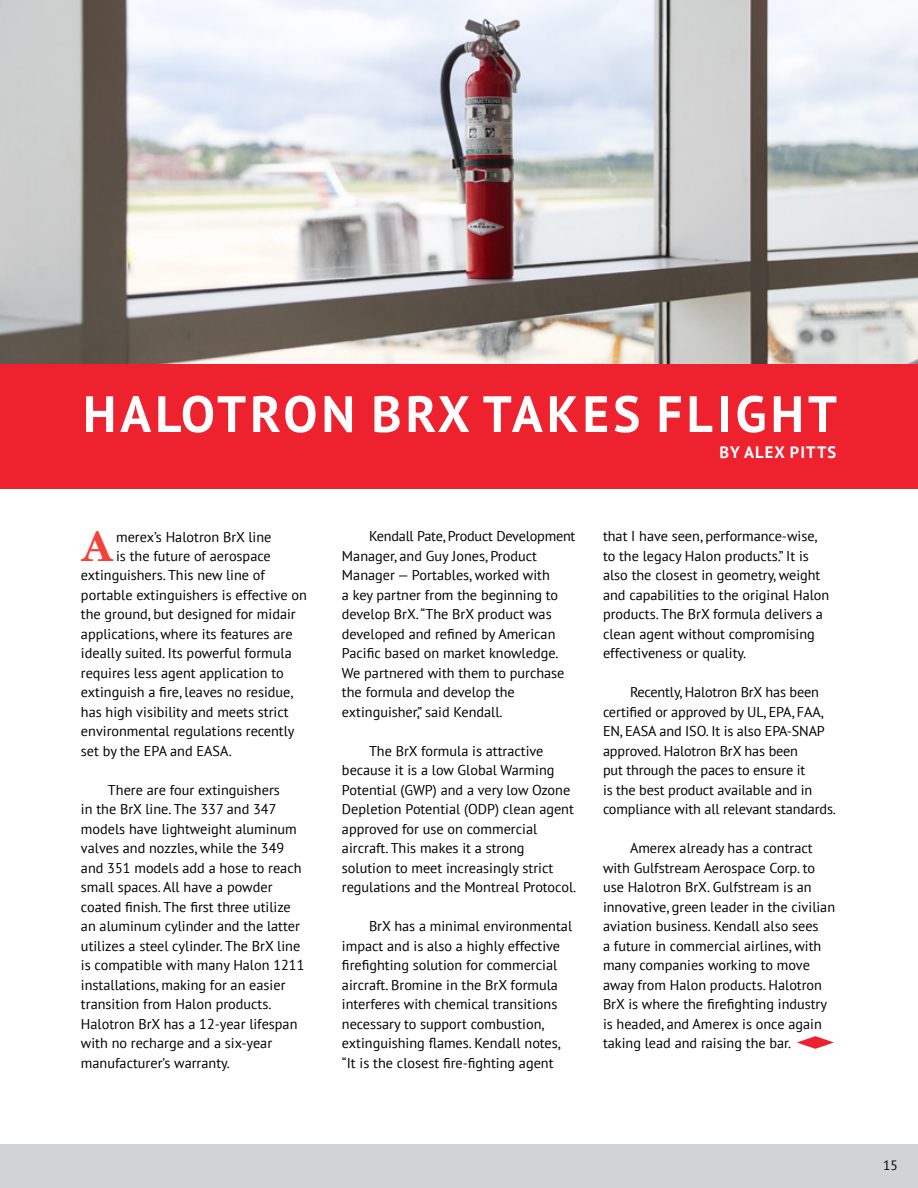
<style>
.page{position:relative;width:918px;height:1188px;background:#fff}
.page>*{position:absolute;margin:0;border:0;box-sizing:border-box;transform-origin:0 0}
.t1{font:700 51px "PT Sans";letter-spacing:.08em;color:#fff}
.t2{font:700 42.6px "Century Std";color:#ef433b}
.t3{font:700 16.5px "PT Sans";letter-spacing:.07em;color:#fff}
.t4{font:14.25px/19.5px "PT Sans";color:#000}
.t5{font:13.5px "PT Sans";color:#000}
</style>
<div class="page">
<img style="left:0;top:0;width:918px;height:364px">
<svg style="left:797px;top:1036px;width:37px;height:13px"></svg>
<div style="left:0;top:1145px;width:918px;height:43px;background:#d1d3d4"></div>
<div style="left:0;top:364px;width:918px;height:125px;background:#ee212e"></div>
<h1 class="t1" style="left:83px;top:380px;width:755px">HALOTRON BRX TAKES FLIGHT</h1>
<h2 class="t2" style="left:81px;top:521px;width:33px">A</h2>
<p class="t4" style="left:116px;top:526px;width:157px">merex’s Halotron BrX line</p>
<p class="t4" style="left:116px;top:546px;width:156px">is the future of aerospace</p>
<p class="t4" style="left:81px;top:565px;width:185px">extinguishers. This new line of</p>
<p class="t4" style="left:81px;top:585px;width:228px">portable extinguishers is effective on</p>
<p class="t4" style="left:81px;top:604px;width:216px">the ground, but designed for midair</p>
<p class="t4" style="left:81px;top:624px;width:213px">applications, where its features are</p>
<p class="t4" style="left:81px;top:643px;width:212px">ideally suited. Its powerful formula</p>
<p class="t4" style="left:81px;top:663px;width:204px">requires less agent application to</p>
<p class="t4" style="left:81px;top:682px;width:214px">extinguish a fire, leaves no residue,</p>
<p class="t4" style="left:81px;top:702px;width:209px">has high visibility and meets strict</p>
<p class="t4" style="left:81px;top:721px;width:215px">environmental regulations recently</p>
<p class="t4" style="left:81px;top:741px;width:152px">set by the EPA and EASA.</p>
<p class="t4" style="left:81px;top:780px;width:225px;text-indent:27px">There are four extinguishers<br>in the BrX line. The 337 and 347 models have lightweight aluminum valves and nozzles, while the 349 and 351 models add a hose to reach small spaces. All have a powder coated finish. The first three utilize an aluminum cylinder and the latter utilizes a steel cylinder. The BrX line is compatible with many Halon 1211 installations, making for an easier transition from Halon products.<br>Halotron BrX has a 12-year lifespan with no recharge and a six-year manufacturer’s warranty.</p>
<p class="t3" style="left:719px;top:441px;width:118px">BY ALEX PITTS</p>
<p class="t4" style="left:342px;top:526px;width:235px;text-indent:27px">Kendall Pate, Product Development<br>Manager, and Guy Jones, Product<br>Manager — Portables, worked with<br>a key partner from the beginning to develop BrX. “The BrX product was developed and refined by American<br>Pacific based on market knowledge.<br>We partnered with them to purchase the formula and develop the extinguisher,” said Kendall.</p>
<p class="t4" style="left:342px;top:741px;width:236px;text-indent:27px">The BrX formula is attractive because it is a low Global Warming Potential (GWP) and a very low Ozone Depletion Potential (ODP) clean agent approved for use on commercial aircraft. This makes it a strong solution to meet increasingly strict regulations and the Montreal Protocol.</p>
<p class="t4" style="left:342px;top:916px;width:232px;text-indent:27px">BrX has a minimal environmental impact and is also a highly effective firefighting solution for commercial aircraft. Bromine in the BrX formula interferes with chemical transitions necessary to support combustion, extinguishing flames. Kendall notes, “It is the closest fire-fighting agent</p>
<p class="t4" style="left:603px;top:526px;width:228px">that I have seen, performance-wise, to the legacy Halon products.” It is also the closest in geometry, weight and capabilities to the original Halon products. The BrX formula delivers a clean agent without compromising effectiveness or quality.</p>
<p class="t4" style="left:603px;top:682px;width:235px;text-indent:27px">Recently, Halotron BrX has been certified or approved by UL, EPA, FAA, EN, EASA and ISO. It is also EPA-SNAP approved. Halotron BrX has been<br>put through the paces to ensure it<br>is the best product available and in compliance with all relevant standards.</p>
<p class="t4" style="left:603px;top:838px;width:234px;text-indent:27px">Amerex already has a contract with Gulfstream Aerospace Corp. to use Halotron BrX. Gulfstream is an innovative, green leader in the civilian aviation business. Kendall also sees<br>a future in commercial airlines, with many companies working to move away from Halon products. Halotron BrX is where the firefighting industry is headed, and Amerex is once again taking lead and raising the bar.</p>
<p class="t5" style="left:883px;top:1157px;width:16px">15</p>
</div>
